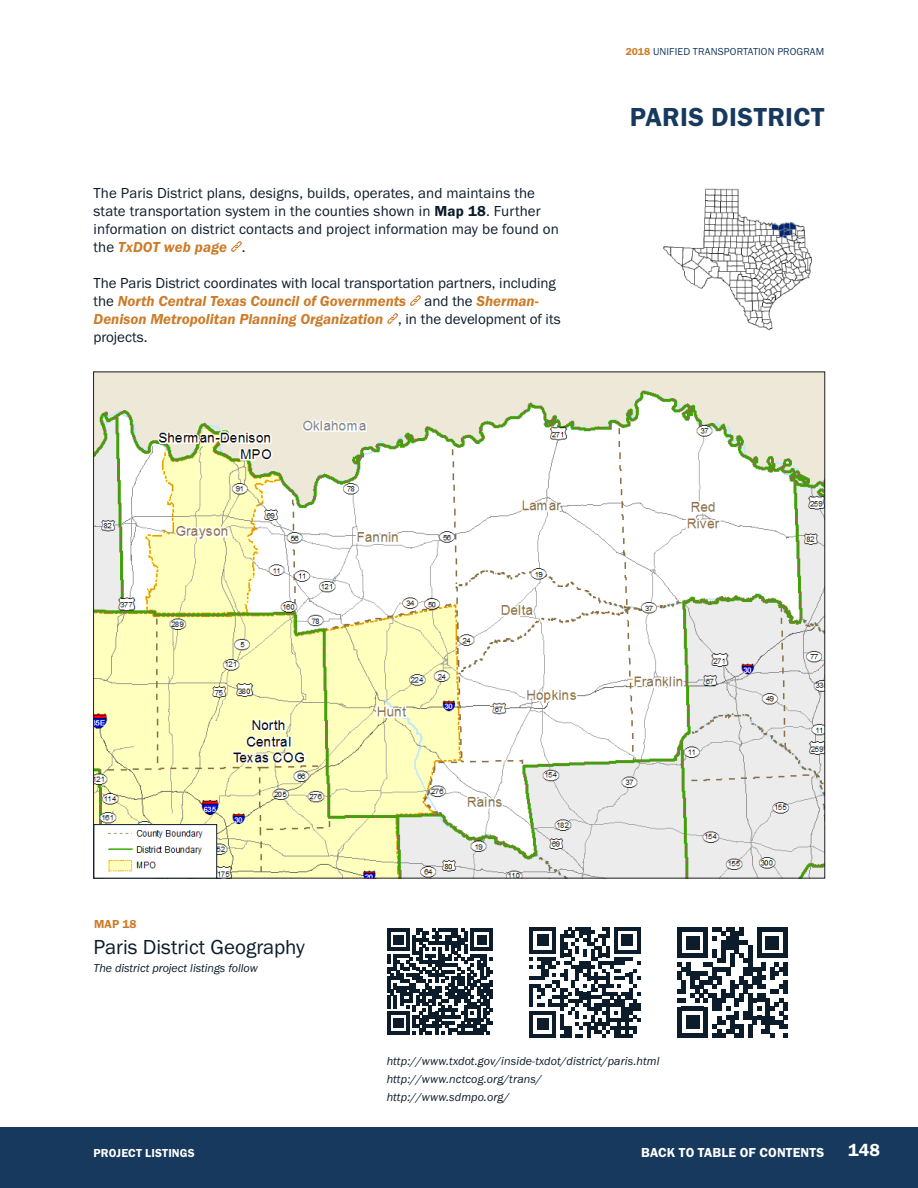
<style>
.page{position:relative;width:918px;height:1188px;background:#fff}
.page>*{position:absolute;margin:0;border:0;box-sizing:border-box;transform-origin:0 0}
.t1{font:600 27px "Franklin Gothic FS";letter-spacing:.015em;color:#16395d}
.t2{font:21px "Franklin Gothic FS";color:#0d1c2b}
.t3{font:600 18px "Franklin Gothic FS";color:#fff}
.t4{font:15px/18px "Franklin Gothic FS";letter-spacing:.005em;color:#0d1c2b}
.t5{font:600 13.5px "Franklin Gothic FS";letter-spacing:.015em;color:#fff}
.t6{font:italic 12px/18px "Franklin Gothic FS";letter-spacing:.005em;color:#0d1c2b}
.t7{font:600 12px "Franklin Gothic FS";letter-spacing:.015em;color:#fff}
.t8{font:600 12px "Franklin Gothic FS";color:#cc7c29}
.t9{font:10.5px "Franklin Gothic FS";letter-spacing:.015em;color:#16395d}
.s1{font-weight:600}
.s2{font-weight:600;font-style:italic;color:#cc7c29}
.s3{font-weight:600;color:#cc7c29}
</style>
<div class="page">
<img style="left:95px;top:374px;width:728px;height:503px">
<div style="left:0;top:1127px;width:918px;height:61px;background:#16395d"></div>
<div style="left:94px;top:825px;width:123px;height:53px;background:#fff"></div>
<img style="left:108px;top:831px;width:94px;height:41px">
<div style="left:94px;top:824px;width:123px;height:55px;border:1px solid #0d1c2b"></div>
<svg style="left:529px;top:927px;width:111px;height:111px"></svg>
<svg style="left:677px;top:927px;width:111px;height:111px"></svg>
<svg style="left:387px;top:929px;width:106px;height:105px"></svg>
<svg style="left:231px;top:241px;width:11px;height:11px"></svg>
<svg style="left:410px;top:295px;width:11px;height:11px"></svg>
<svg style="left:387px;top:313px;width:11px;height:11px"></svg>
<img style="left:663px;top:188px;width:150px;height:143px">
<p class="t4" style="left:94px;top:184px;width:467px">The Paris District plans, designs, builds, operates, and maintains the state transportation system in the counties shown in <span class="s1">Map 18</span>. Further information on district contacts and project information may be found on the <span class="s2">TxDOT web page</span> .</p>
<p class="t4" style="left:94px;top:274px;width:469px">The Paris District coordinates with local transportation partners, including the <span class="s2">North Central Texas Council of Governments</span> and the <span class="s2">Sherman-Denison Metropolitan Planning Organization</span> , in the development of its projects.</p>
<p class="t9" style="left:626px;top:45px;width:200px"><span class="s3">2018</span> UNIFIED TRANSPORTATION PROGRAM</p>
<h1 class="t1" style="left:630px;top:102px;width:196px">PARIS DISTRICT</h1>
<p class="t8" style="left:94px;top:917px;width:44px">MAP 18</p>
<h2 class="t2" style="left:94px;top:935px;width:213px">Paris District Geography</h2>
<p class="t6" style="left:94px;top:959px;width:166px">The district project listings follow</p>
<p class="t7" style="left:94px;top:1146px;width:103px">PROJECT LISTINGS</p>
<p class="t6" style="left:387px;top:1052px;width:274px">http://www.txdot.gov/inside-txdot/district/paris.html http://www.nctcog.org/trans/ http://www.sdmpo.org/</p>
<p class="t5" style="left:641px;top:1145px;width:185px">BACK TO TABLE OF CONTENTS</p>
<p class="t3" style="left:848px;top:1140px;width:33px">148</p>
</div>
